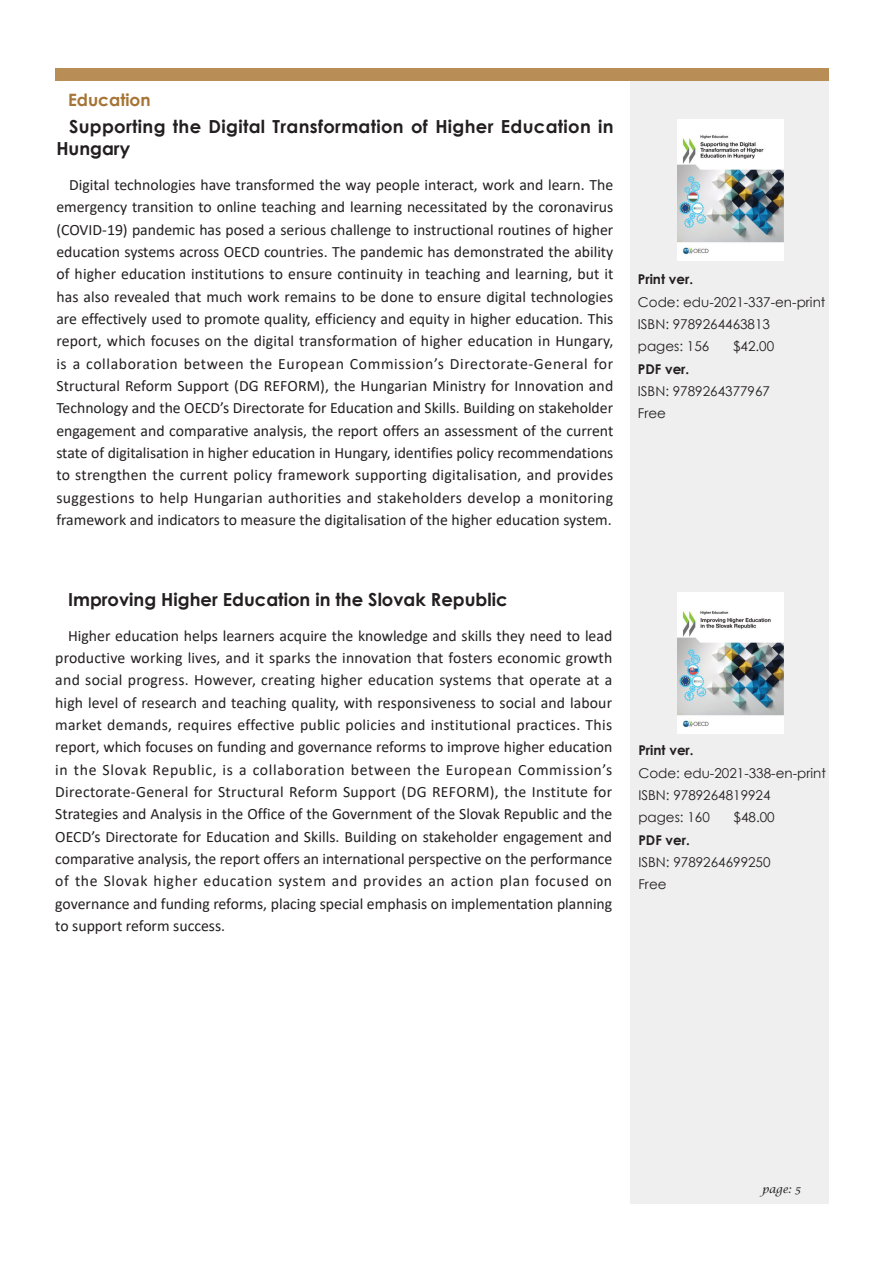
<style>
.page{position:relative;width:893px;height:1263px;background:#fff}
.page>*{position:absolute;margin:0;border:0;box-sizing:border-box;transform-origin:0 0}
.t1{font:700 18px/22.4px "Century Gothic";letter-spacing:.015em;color:#231f20}
.t2{font:700 16.95px "Century Gothic";color:#a67435}
.t3{font:15.75px/22.4px "Calibri";color:#231f20;text-align:justify}
.t4{font:13.5px "Century Gothic";color:#231f20}
.t5{font:700 13.5px "Century Gothic";color:#231f20}
.t6{font:italic 10.65px "Lucida Calligraphy";color:#231f20}
</style>
<div class="page">
<div style="left:55px;top:69px;width:774px;height:12px;background:#b88d56"></div>
<div style="left:630px;top:81px;width:198px;height:1122px;background:#efeff0"></div>
<img style="left:677px;top:119px;width:106px;height:142px">
<img style="left:677px;top:592px;width:106px;height:142px">
<p class="t2" style="left:68px;top:87px;width:84px">Education</p>
<p class="t1" style="left:56px;top:114px;width:559px;text-indent:13px">Supporting the Digital Transformation of Higher Education in<br>Hungary</p>
<p class="t3" style="left:56px;top:173px;width:559px;text-indent:13px">Digital technologies have transformed the way people interact, work and learn. The emergency transition to online teaching and learning necessitated by the coronavirus (COVID-19) pandemic has posed a serious challenge to instructional routines of higher education systems across OECD countries. The pandemic has demonstrated the ability of higher education institutions to ensure continuity in teaching and learning, but it has also revealed that much work remains to be done to ensure digital technologies are effectively used to promote quality, efficiency and equity in higher education. This report, which focuses on the digital transformation of higher education in Hungary, is a collaboration between the European Commission’s Directorate-General for Structural Reform Support (DG REFORM), the Hungarian Ministry for Innovation and Technology and the OECD’s Directorate for Education and Skills. Building on stakeholder engagement and comparative analysis, the report offers an assessment of the current state of digitalisation in higher education in Hungary, identifies policy recommendations to strengthen the current policy framework supporting digitalisation, and provides suggestions to help Hungarian authorities and stakeholders develop a monitoring framework and indicators to measure the digitalisation of the higher education system.</p>
<p class="t5" style="left:638px;top:269px;width:57px">Print ver.</p>
<p class="t4" style="left:638px;top:292px;width:189px">Code: edu-2021-337-en-print</p>
<p class="t4" style="left:638px;top:315px;width:134px">ISBN: 9789264463813</p>
<p class="t4" style="left:638px;top:337px;width:73px">pages: 156</p>
<p class="t4" style="left:733px;top:337px;width:43px">$42.00</p>
<p class="t5" style="left:638px;top:359px;width:53px">PDF ver.</p>
<p class="t4" style="left:638px;top:382px;width:134px">ISBN: 9789264377967</p>
<p class="t4" style="left:638px;top:404px;width:30px">Free</p>
<p class="t1" style="left:68px;top:587px;width:441px">Improving Higher Education in the Slovak Republic</p>
<p class="t3" style="left:55px;top:624px;width:559px;text-indent:13px">Higher education helps learners acquire the knowledge and skills they need to lead productive working lives, and it sparks the innovation that fosters economic growth and social progress. However, creating higher education systems that operate at a high level of research and teaching quality, with responsiveness to social and labour market demands, requires effective public policies and institutional practices. This report, which focuses on funding and governance reforms to improve higher education in the Slovak Republic, is a collaboration between the European Commission’s Directorate-General for Structural Reform Support (DG REFORM), the Institute for Strategies and Analysis in the Office of the Government of the Slovak Republic and the OECD’s Directorate for Education and Skills. Building on stakeholder engagement and comparative analysis, the report offers an international perspective on the performance of the Slovak higher education system and provides an action plan focused on governance and funding reforms, placing special emphasis on implementation planning to support reform success.</p>
<p class="t5" style="left:638px;top:740px;width:57px">Print ver.</p>
<p class="t4" style="left:638px;top:763px;width:189px">Code: edu-2021-338-en-print</p>
<p class="t4" style="left:638px;top:786px;width:134px">ISBN: 9789264819924</p>
<p class="t4" style="left:638px;top:808px;width:73px">pages: 160</p>
<p class="t4" style="left:734px;top:808px;width:43px">$48.00</p>
<p class="t5" style="left:638px;top:829px;width:53px">PDF ver.</p>
<p class="t4" style="left:638px;top:853px;width:134px">ISBN: 9789264699250</p>
<p class="t4" style="left:638px;top:875px;width:30px">Free</p>
<p class="t6" style="left:758px;top:1179px;width:40px">page: 5</p>
<p class="t6" style="left:762px;top:1183px;width:40px">page: 5</p>
</div>
